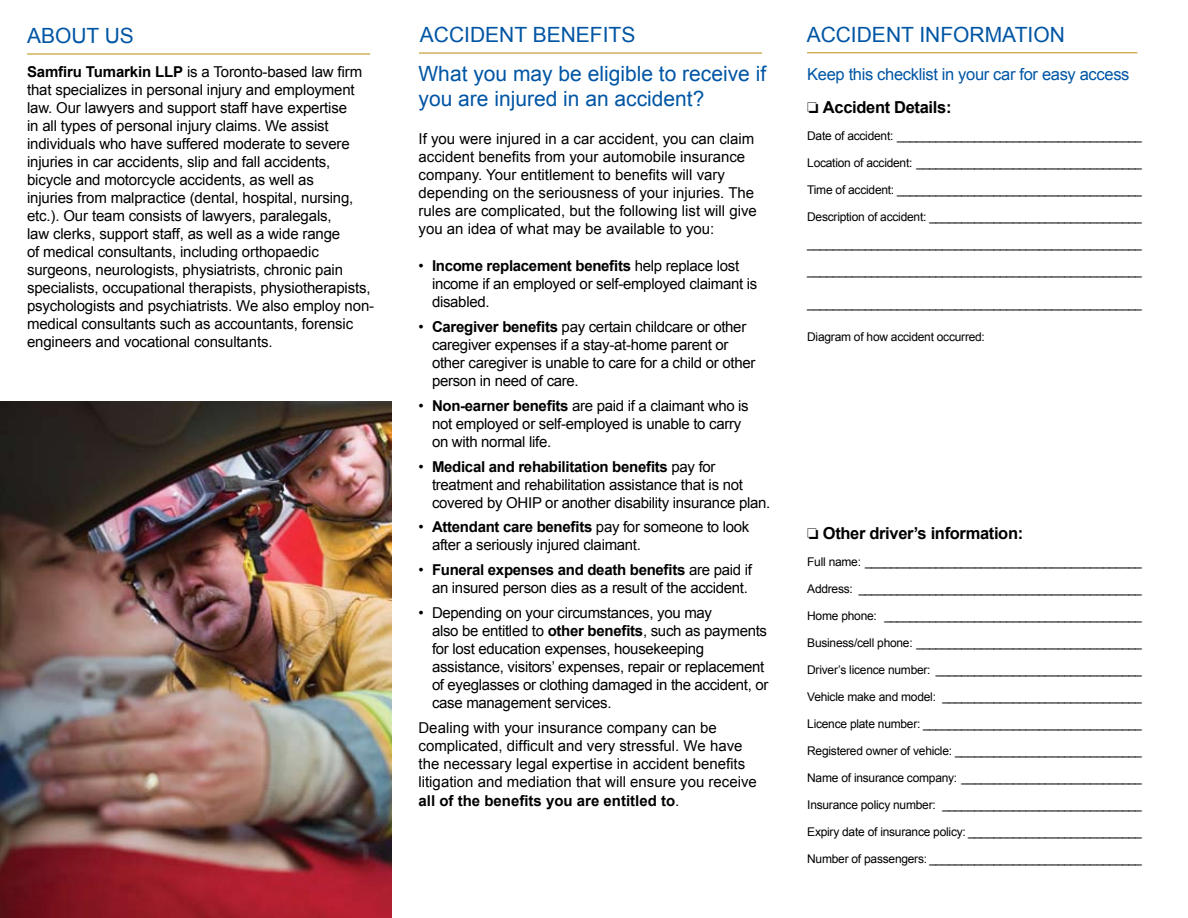
<style>
.page{position:relative;width:1188px;height:918px;background:#fff}
.page>*{position:absolute;margin:0;border:0;box-sizing:border-box;transform-origin:0 0}
.t1{font:21px/25.2px "Arial";color:#0055a4}
.t2{font:700 16.5px "Arial";letter-spacing:-.02em;color:#000}
.t3{font:16.5px "Arial";letter-spacing:-.02em;color:#0055a4}
.t4{font:15px/18px "Arial";letter-spacing:-.01em;color:#000}
.t5{font:700 15px "Arial";color:#000}
.t6{font:12px "Arial";letter-spacing:-.02em;color:#000}
.s1{font-weight:700}
.s2{font-weight:400}
</style>
<div class="page">
<img style="left:0;top:402px;width:392px;height:516px">
<hr style="left:27px;top:54px;width:343px;height:1px;background:#bb8d0a">
<hr style="left:807px;top:53px;width:330px;height:1px;background:#bb8d0a">
<hr style="left:419px;top:53px;width:343px;height:1px;background:#bb8d0a">
<h1 class="t1" style="left:27px;top:24px;width:108px">ABOUT US</h1>
<h1 class="t1" style="left:807px;top:22px;width:260px">ACCIDENT INFORMATION</h1>
<h1 class="t1" style="left:418px;top:61px;width:349px">What you may be eligible to receive if you are injured in an accident?</h1>
<p class="t4" style="left:418px;top:129px;width:340px">If you were injured in a car accident, you can claim accident benefits from your automobile insurance company. Your entitlement to benefits will vary depending on the seriousness of your injuries. The rules are complicated, but the following list will give you an idea of what may be available to you:</p>
<p class="t4" style="left:432px;top:257px;width:327px;text-indent:-14px">• <span class="s1">Income replacement benefits</span> help replace lost income if an employed or self-employed claimant is disabled.</p>
<p class="t4" style="left:432px;top:318px;width:325px;text-indent:-14px">• <span class="s1">Caregiver benefits</span> pay certain childcare or other caregiver expenses if a stay-at-home parent or other caregiver is unable to care for a child or other person in need of care.</p>
<p class="t4" style="left:432px;top:397px;width:318px;text-indent:-14px">• <span class="s1">Non-earner benefits</span> are paid if a claimant who is not employed or self-employed is unable to carry on with normal life.</p>
<p class="t4" style="left:432px;top:458px;width:340px;text-indent:-14px">• <span class="s1">Medical and rehabilitation benefits</span> pay for treatment and rehabilitation assistance that is not covered by OHIP or another disability insurance plan.</p>
<p class="t4" style="left:432px;top:518px;width:319px;text-indent:-14px">• <span class="s1">Attendant care benefits</span> pay for someone to look after a seriously injured claimant.</p>
<p class="t4" style="left:418px;top:561px;width:335px;text-align:right">• <span class="s1">Funeral expenses and death benefits</span> are paid if an insured person dies as a result of the accident.</p>
<p class="t4" style="left:432px;top:604px;width:338px;text-indent:-14px">• Depending on your circumstances, you may<br>also be entitled to <span class="s1">other benefits</span>, such as payments for lost education expenses, housekeeping assistance, visitors’ expenses, repair or replacement of eyeglasses or clothing damaged in the accident, or case management services.</p>
<p class="t4" style="left:418px;top:719px;width:340px">Dealing with your insurance company can be complicated, difficult and very stressful. We have the necessary legal expertise in accident benefits litigation and mediation that will ensure you receive</p>
<p class="t5" style="left:418px;top:791px;width:262px">all of the benefits you are entitled to<span class="s2">.</span></p>
<h1 class="t1" style="left:420px;top:23px;width:217px">ACCIDENT BENEFITS</h1>
<p class="t4" style="left:27px;top:63px;width:349px"><span class="s1">Samfiru Tumarkin LLP</span> is a Toronto-based law firm that specializes in personal injury and employment law. Our lawyers and support staff have expertise<br>in all types of personal injury claims. We assist individuals who have suffered moderate to severe injuries in car accidents, slip and fall accidents, bicycle and motorcycle accidents, as well as<br>injuries from malpractice (dental, hospital, nursing, etc.). Our team consists of lawyers, paralegals,<br>law clerks, support staff, as well as a wide range<br>of medical consultants, including orthopaedic surgeons, neurologists, physiatrists, chronic pain specialists, occupational therapists, physiotherapists, psychologists and psychiatrists. We also employ non&shy;medical consultants such as accountants, forensic engineers and vocational consultants.</p>
<p class="t3" style="left:807px;top:63px;width:324px">Keep this checklist in your car for easy access</p>
<p class="t2" style="left:807px;top:96px;width:146px">□ Accident Details:</p>
<p class="t6" style="left:807px;top:127px;width:336px">Date of accident: ______________________________________</p>
<p class="t6" style="left:807px;top:154px;width:336px">Location of accident: ___________________________________</p>
<p class="t6" style="left:807px;top:181px;width:336px">Time of accident: ______________________________________</p>
<p class="t6" style="left:807px;top:208px;width:336px">Description of accident: _________________________________</p>
<p class="t6" style="left:807px;top:235px;width:336px">____________________________________________________</p>
<p class="t6" style="left:807px;top:262px;width:336px">____________________________________________________</p>
<p class="t6" style="left:807px;top:295px;width:336px">____________________________________________________</p>
<p class="t6" style="left:807px;top:328px;width:179px">Diagram of how accident occurred:</p>
<p class="t2" style="left:807px;top:522px;width:218px">□ Other driver’s information:</p>
<p class="t6" style="left:807px;top:553px;width:336px">Full name: ___________________________________________</p>
<p class="t6" style="left:807px;top:580px;width:336px">Address: ____________________________________________</p>
<p class="t6" style="left:807px;top:607px;width:336px">Home phone: ________________________________________</p>
<p class="t6" style="left:807px;top:634px;width:336px">Business/cell phone: ___________________________________</p>
<p class="t6" style="left:807px;top:661px;width:336px">Driver’s licence number: ________________________________</p>
<p class="t6" style="left:807px;top:688px;width:336px">Vehicle make and model: _______________________________</p>
<p class="t6" style="left:807px;top:715px;width:336px">Licence plate number: __________________________________</p>
<p class="t6" style="left:807px;top:742px;width:336px">Registered owner of vehicle: _____________________________</p>
<p class="t6" style="left:807px;top:769px;width:336px">Name of insurance company: ____________________________</p>
<p class="t6" style="left:807px;top:796px;width:336px">Insurance policy number: _______________________________</p>
<p class="t6" style="left:807px;top:823px;width:336px">Expiry date of insurance policy: ___________________________</p>
<p class="t6" style="left:807px;top:850px;width:336px">Number of passengers: _________________________________</p>
</div>
